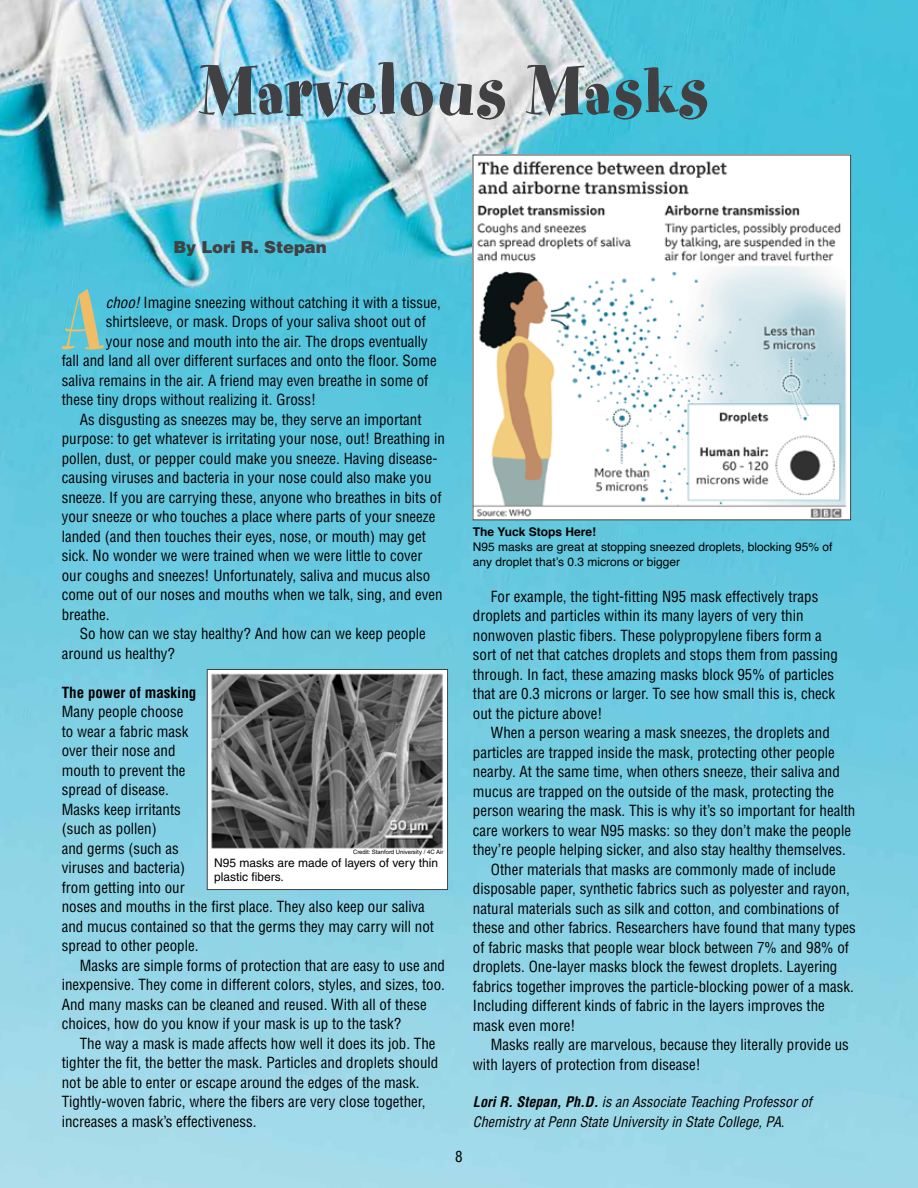
<style>
.page{position:relative;width:918px;height:1188px;background:#fff}
.page>*{position:absolute;margin:0;border:0;box-sizing:border-box;transform-origin:0 0}
.t1{font:92.7px "Spumoni LP Std";color:#f0bc65;scale:.75 1}
.t2{font:78px "Spumoni LP Std";letter-spacing:.025em;color:#414042}
.t3{font:900 16.5px "Helvetica LT Std";letter-spacing:-.01em;color:#414042}
.t4{font:condensed 15px/19.5px "Helvetica LT Std";color:#000}
.t5{font:700 condensed 15px "Helvetica LT Std";color:#000}
.t6{font:italic condensed 14.25px/19.5px "Helvetica LT Std";color:#000}
.t7{font:12px/15px "Helvetica";color:#000}
.t8{font:12px/13.5px "Helvetica LT Std";color:#000}
.t9{font:700 12px "Helvetica";color:#000}
.t10{font:6px "Helvetica LT Std";color:#000}
.s1{font-style:italic}
.s2{font-weight:700}
</style>
<div class="page">
<img style="left:0;top:0;width:918px;height:1188px">
<div style="left:879px;top:0;width:39px;height:415px;background:#45c3dc"></div>
<img style="left:209px;top:671px;width:237px;height:200px">
<div style="left:207px;top:669px;width:241px;height:221px;border:1px solid #414042"></div>
<img style="left:475px;top:157px;width:374px;height:361px">
<div style="left:211px;top:850px;width:232px;height:34px;background:#fff"></div>
<h2 class="t2" style="left:201px;top:52px;width:510px">Marvelous Masks</h2>
<p class="t3" style="left:174px;top:237px;width:155px">By Lori R. Stepan</p>
<h1 class="t1" style="left:63px;top:274px;width:53px">A</h1>
<p class="t4" style="left:106px;top:292px;width:337px"><span class="s1">choo!</span> Imagine sneezing without catching it with a tissue,</p>
<p class="t4" style="left:106px;top:312px;width:322px">shirtsleeve, or mask. Drops of your saliva shoot out of</p>
<p class="t4" style="left:106px;top:331px;width:324px">your nose and mouth into the air. The drops eventually</p>
<p class="t4" style="left:62px;top:351px;width:376px">fall and land all over different surfaces and onto the floor. Some</p>
<p class="t4" style="left:62px;top:370px;width:368px">saliva remains in the air. A friend may even breathe in some of</p>
<p class="t4" style="left:62px;top:390px;width:256px">these tiny drops without realizing it. Gross!</p>
<p class="t4" style="left:80px;top:409px;width:343px">As disgusting as sneezes may be, they serve an important</p>
<p class="t4" style="left:62px;top:429px;width:385px">purpose: to get whatever is irritating your nose, out! Breathing in</p>
<p class="t4" style="left:62px;top:448px;width:377px">pollen, dust, or pepper could make you sneeze. Having disease-</p>
<p class="t4" style="left:62px;top:468px;width:371px">causing viruses and bacteria in your nose could also make you</p>
<p class="t4" style="left:62px;top:487px;width:381px">sneeze. If you are carrying these, anyone who breathes in bits of</p>
<p class="t4" style="left:62px;top:507px;width:375px">your sneeze or who touches a place where parts of your sneeze</p>
<p class="t4" style="left:62px;top:526px;width:366px">landed (and then touches their eyes, nose, or mouth) may get</p>
<p class="t4" style="left:62px;top:546px;width:362px">sick. No wonder we were trained when we were little to cover</p>
<p class="t4" style="left:62px;top:565px;width:370px">our coughs and sneezes! Unfortunately, saliva and mucus also</p>
<p class="t4" style="left:62px;top:585px;width:382px">come out of our noses and mouths when we talk, sing, and even</p>
<p class="t4" style="left:62px;top:604px;width:49px">breathe.</p>
<p class="t4" style="left:80px;top:624px;width:348px">So how can we stay healthy? And how can we keep people</p>
<p class="t4" style="left:62px;top:643px;width:115px">around us healthy?</p>
<p class="t5" style="left:62px;top:683px;width:136px">The power of masking</p>
<p class="t4" style="left:62px;top:702px;width:374px">Many people choose<br>to wear a fabric mask<br>over their nose and<br>mouth to prevent the<br>spread of disease.<br>Masks keep irritants<br>(such as pollen)<br>and germs (such as<br>viruses and bacteria)<br>from getting into our<br>noses and mouths in the first place. They also keep our saliva and mucus contained so that the germs they may carry will not spread to other people.</p>
<p class="t4" style="left:62px;top:955px;width:385px;text-indent:18px">Masks are simple forms of protection that are easy to use and inexpensive. They come in different colors, styles, and sizes, too.<br>And many masks can be cleaned and reused. With all of these choices, how do you know if your mask is up to the task?</p>
<p class="t4" style="left:62px;top:1033px;width:378px;text-indent:18px">The way a mask is made affects how well it does its job. The tighter the fit, the better the mask. Particles and droplets should not be able to enter or escape around the edges of the mask.<br>Tightly-woven fabric, where the fibers are very close together, increases a mask’s effectiveness.</p>
<p class="t10" style="left:353px;top:848px;width:92px">Credit: Stanford University / 4C Air</p>
<p class="t8" style="left:214px;top:856px;width:225px">N95 masks are made of layers of very thin plastic fibers.</p>
<p class="t4" style="left:455px;top:1146px;width:9px">8</p>
<p class="t9" style="left:473px;top:522px;width:125px">The Yuck Stops Here!</p>
<p class="t7" style="left:473px;top:539px;width:361px">N95 masks are great at stopping sneezed droplets, blocking 95% of any droplet that’s 0.3 microns or bigger</p>
<p class="t4" style="left:473px;top:586px;width:366px;text-indent:18px">For example, the tight-fitting N95 mask effectively traps droplets and particles within its many layers of very thin nonwoven plastic fibers. These polypropylene fibers form a sort of net that catches droplets and stops them from passing through. In fact, these amazing masks block 95% of particles that are 0.3 microns or larger. To see how small this is, check out the picture above!</p>
<p class="t4" style="left:491px;top:723px;width:341px">When a person wearing a mask sneezes, the droplets and</p>
<p class="t4" style="left:473px;top:742px;width:363px">particles are trapped inside the mask, protecting other people</p>
<p class="t4" style="left:473px;top:762px;width:368px">nearby. At the same time, when others sneeze, their saliva and</p>
<p class="t4" style="left:473px;top:781px;width:363px">mucus are trapped on the outside of the mask, protecting the</p>
<p class="t4" style="left:473px;top:801px;width:384px">person wearing the mask. This is why it’s so important for health</p>
<p class="t4" style="left:473px;top:820px;width:380px">care workers to wear N95 masks: so they don’t make the people</p>
<p class="t4" style="left:473px;top:840px;width:374px">they’re people helping sicker, and also stay healthy themselves.</p>
<p class="t4" style="left:491px;top:859px;width:346px">Other materials that masks are commonly made of include</p>
<p class="t4" style="left:473px;top:879px;width:379px">disposable paper, synthetic fabrics such as polyester and rayon,</p>
<p class="t4" style="left:473px;top:898px;width:368px">natural materials such as silk and cotton, and combinations of</p>
<p class="t4" style="left:473px;top:918px;width:384px">these and other fabrics. Researchers have found that many types</p>
<p class="t4" style="left:473px;top:937px;width:378px">of fabric masks that people wear block between 7% and 98% of</p>
<p class="t4" style="left:473px;top:957px;width:366px">droplets. One-layer masks block the fewest droplets. Layering</p>
<p class="t4" style="left:473px;top:976px;width:383px">fabrics together improves the particle-blocking power of a mask.</p>
<p class="t4" style="left:473px;top:996px;width:353px">Including different kinds of fabric in the layers improves the</p>
<p class="t4" style="left:473px;top:1015px;width:104px">mask even more!</p>
<p class="t4" style="left:491px;top:1035px;width:359px">Masks really are marvelous, because they literally provide us</p>
<p class="t4" style="left:473px;top:1054px;width:229px">with layers of protection from disease!</p>
<p class="t6" style="left:473px;top:1092px;width:340px"><span class="s2">Lori R. Stepan, Ph.D.</span> is an Associate Teaching Professor of<br>Chemistry at Penn State University in State College, PA.</p>
</div>
